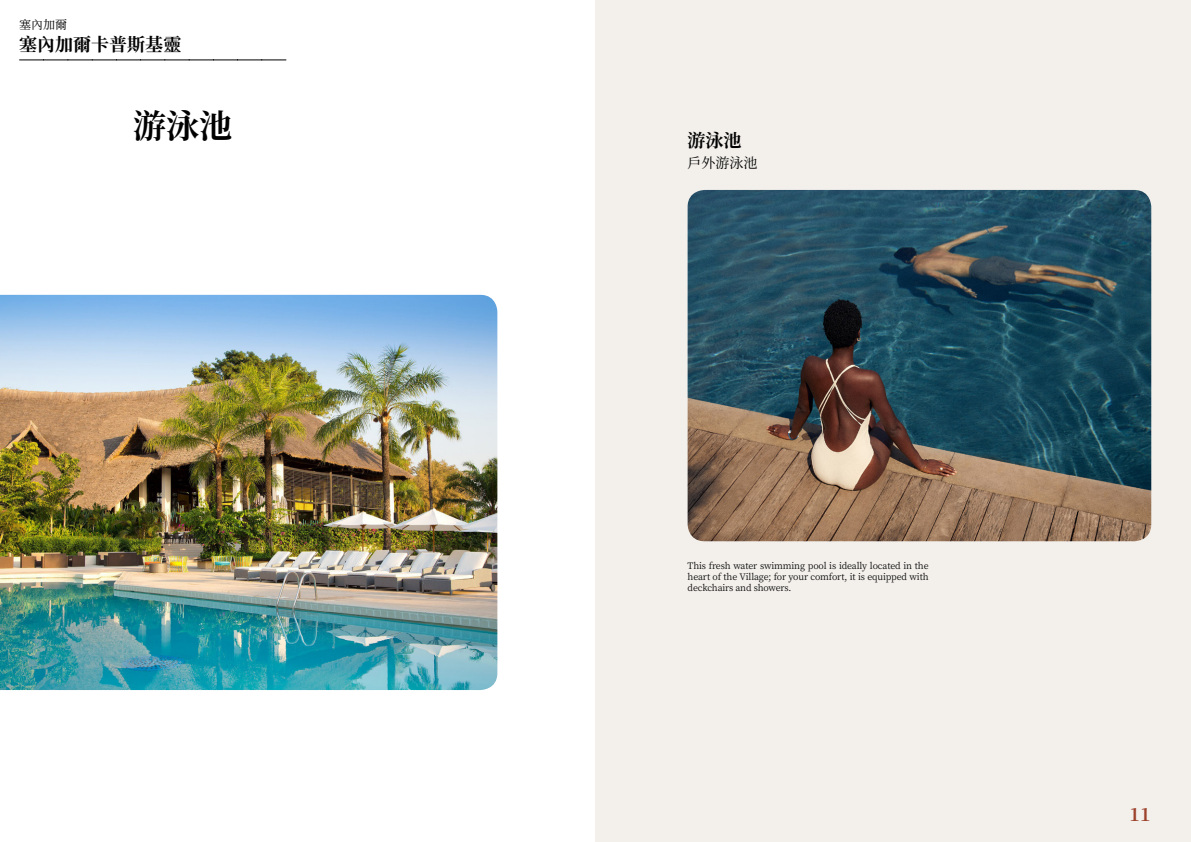
<style>
.page{position:relative;width:1191px;height:842px;background:#fff}
.page>*{position:absolute;margin:0;border:0;box-sizing:border-box;transform-origin:0 0}
.t1{font:700 33px "Noto Serif SC";color:#000}
.t2{font:700 18px "Noto Serif SC";color:#000}
.t3{font:700 18px "Noto Serif SC";color:#9d432c}
.t4{font:14px "Noto Serif SC";color:#000}
.t5{font:12px "Noto Serif SC";color:#000}
.t6{font:9px/11px "Noto Serif SC";letter-spacing:-.015em;color:#000;text-align:justify}
</style>
<div class="page">
<div style="left:595px;top:0;width:596px;height:842px;background:#f3f0ec"></div>
<img style="left:0;top:295px;width:497px;height:395px">
<img style="left:687px;top:190px;width:464px;height:351px">
<svg style="left:20px;top:60px;width:266px;height:1px"></svg>
<h3 class="t5" style="left:19px;top:17px;width:49px">塞內加爾</h3>
<h2 class="t2" style="left:19px;top:34px;width:164px">塞內加爾卡普斯基靈</h2>
<h1 class="t1" style="left:133px;top:107px;width:100px">游泳池</h1>
<h2 class="t2" style="left:687px;top:130px;width:55px">游泳池</h2>
<h3 class="t4" style="left:687px;top:155px;width:71px">戶外游泳池</h3>
<p class="t6" style="left:687px;top:561px;width:242px">This fresh water swimming pool is ideally located in the heart of the Village; for your comfort, it is equipped with deckchairs and showers.</p>
<h2 class="t3" style="left:1129px;top:804px;width:23px">11</h2>
</div>
